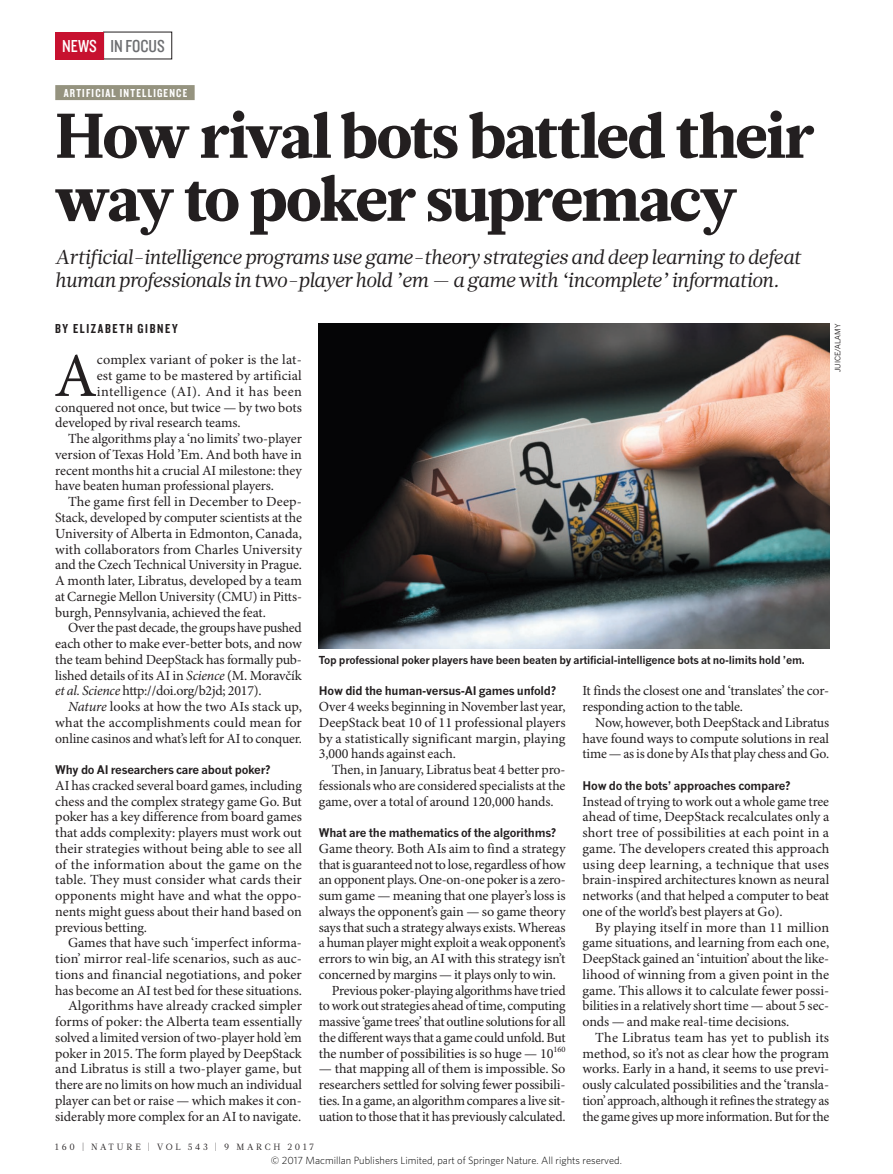
<style>
.page{position:relative;width:893px;height:1174px;background:#fff}
.page>*{position:absolute;margin:0;border:0;box-sizing:border-box;transform-origin:0 0}
.HEAD_42{font:900 63px/63px "Glosa Math";letter-spacing:-.025em;color:#231f20}
.BODY_DROP_CAP{font:62.4px "Minion Pro";color:#231f20}
.INTRO{font:italic 20.25px/23.7px "Glosa Math";letter-spacing:-.01em;color:#231f20}
.t1{font:18px "Knockout 29 Junior Ltweight";color:#6c6d70}
.BODY_INDENT{font:13.95px/15.8px "Minion Pro";letter-spacing:-.015em;color:#231f20;text-align:justify}
.BODY_1ST_PARA{font:13.95px/15.8px "Minion Pro";letter-spacing:-.01em;color:#231f20;text-align:justify}
.BODY_DROP_CAP-2{font:13.95px "Minion Pro";color:#231f20}
.BODY_DROP_CAP-3{font:13.95px "Minion Pro";letter-spacing:.03em;color:#231f20}
.AUTHOR_BYLINE{font:13.5px "Knockout 49 Liteweight";letter-spacing:.12em;color:#231f20}
.SUBJECT_STRAP{font:12px "Knockout 49 Liteweight";letter-spacing:.1em;color:#fff}
.Q_A_QUESTION{font:700 11.7px "News Gothic MTOT";letter-spacing:-.02em;color:#231f20}
.PIC_CAPTION{font:700 10.8px "News Gothic MTOT";letter-spacing:-.02em;color:#231f20}
.t2{font:300 10.5px "Whitney";color:#000}
.t3{font:9px "Glosa Math";letter-spacing:.3em;color:#231f20}
.PIC_CREDIT{font:7.5px "News Gothic MTOT";color:#231f20}
.s1{color:#fff}
.s2{font-style:italic}
</style>
<div class="page">
<div style="left:55px;top:85px;width:140px;height:15px;background:#95937f"></div>
<img style="left:319px;top:324px;width:510px;height:324px">
<div style="left:55px;top:32px;width:49px;height:27px;background:#c7112f"></div>
<p class="t1" style="left:62px;top:34px;width:104px"><span class="s1">NEWS</span> IN FOCUS</p>
<p class="SUBJECT_STRAP" style="left:64px;top:85px;width:125px">ARTIFICIAL INTELLIGENCE</p>
<p class="HEAD_42" style="left:55px;top:105px;width:760px">How rival bots battled their way to poker supremacy</p>
<p class="INTRO" style="left:55px;top:245px;width:747px">Artificial-intelligence programs use game-theory strategies and deep learning to defeat human professionals in two-player hold ’em — a game with ‘incomplete’ information.</p>
<p class="AUTHOR_BYLINE" style="left:55px;top:320px;width:124px">BY ELIZABETH GIBNEY</p>
<p class="BODY_DROP_CAP" style="left:54px;top:339px;width:45px">A</p>
<p class="BODY_DROP_CAP-2" style="left:97px;top:351px;width:207px">complex variant of poker is the lat-</p>
<p class="PIC_CREDIT" style="left:833px;top:372px;width:50px;rotate:-90deg">JUICE/ALAMY</p>
<p class="BODY_DROP_CAP-2" style="left:97px;top:367px;width:207px">est game to be mastered by artificial</p>
<p class="BODY_DROP_CAP-3" style="left:97px;top:383px;width:207px">intelligence (AI). And it has been</p>
<p class="BODY_DROP_CAP-2" style="left:55px;top:399px;width:248px">conquered not once, but twice — by two bots</p>
<p class="BODY_DROP_CAP-2" style="left:55px;top:414px;width:187px">developed by rival research teams.</p>
<p class="BODY_INDENT" style="left:55px;top:431px;width:248px;text-indent:13px">The algorithms play a ‘no limits’ two-player version of Texas Hold ’Em. And both have in recent months hit a crucial AI milestone: they have beaten human professional players.</p>
<p class="BODY_INDENT" style="left:55px;top:494px;width:248px;text-indent:13px">The game first fell in December to Deep-Stack, developed by computer scientists at the University of Alberta in Edmonton, Canada, with collaborators from Charles University and the Czech Technical University in Prague.<br>A month later, Libratus, developed by a team at Carnegie Mellon University (CMU) in Pitts&shy;burgh, Pennsylvania, achieved the feat.</p>
<p class="BODY_INDENT" style="left:55px;top:620px;width:248px;text-indent:13px">Over the past decade, the groups have pushed each other to make ever-better bots, and now the team behind DeepStack has formally pub&shy;lished details of its AI in <span class="s2">Science</span> (M. Moravčík <span class="s2">et al. Science</span> http://doi.org/b2jd; 2017).</p>
<p class="BODY_INDENT" style="left:55px;top:699px;width:248px;text-indent:13px"><span class="s2">Nature</span> looks at how the two AIs stack up, what the accomplishments could mean for online casinos and what’s left for AI to conquer.</p>
<p class="Q_A_QUESTION" style="left:55px;top:762px;width:217px">Why do AI researchers care about poker?</p>
<p class="BODY_1ST_PARA" style="left:55px;top:778px;width:248px">AI has cracked several board games, including chess and the complex strategy game Go. But poker has a key difference from board games that adds complexity: players must work out their strategies without being able to see all of the information about the game on the table. They must consider what cards their opponents might have and what the oppo&shy;nents might guess about their hand based on previous betting.</p>
<p class="BODY_INDENT" style="left:55px;top:935px;width:248px;text-indent:13px">Games that have such ‘imperfect informa&shy;tion’ mirror real-life scenarios, such as auc&shy;tions and financial negotiations, and poker has become an AI test bed for these situations.</p>
<p class="BODY_INDENT" style="left:55px;top:998px;width:248px;text-indent:13px">Algorithms have already cracked simpler forms of poker: the Alberta team essentially solved a limited version of two-player hold ’em poker in 2015. The form played by DeepStack and Libratus is still a two-player game, but there are no limits on how much an individual player can bet or raise — which makes it con&shy;siderably more complex for an AI to navigate.</p>
<p class="PIC_CAPTION" style="left:319px;top:653px;width:487px">Top professional poker players have been beaten by artificial-intelligence bots at no-limits hold ’em.</p>
<p class="BODY_INDENT" style="left:583px;top:683px;width:248px">It finds the closest one and ‘translates’ the cor&shy;responding action to the table.</p>
<p class="BODY_INDENT" style="left:583px;top:715px;width:248px;text-indent:13px">Now, however, both DeepStack and Libratus have found ways to compute solutions in real time — as is done by AIs that play chess and Go.</p>
<p class="Q_A_QUESTION" style="left:583px;top:778px;width:210px">How do the bots’ approaches compare?</p>
<p class="BODY_1ST_PARA" style="left:583px;top:794px;width:248px">Instead of trying to work out a whole game tree ahead of time, DeepStack recalculates only a short tree of possibilities at each point in a game. The developers created this approach using deep learning, a technique that uses brain-inspired architectures known as neural networks (and that helped a computer to beat one of the world’s best players at Go).</p>
<p class="BODY_INDENT" style="left:583px;top:920px;width:248px;text-indent:13px">By playing itself in more than 11 million game situations, and learning from each one, DeepStack gained an ‘intuition’ about the like&shy;lihood of winning from a given point in the game. This allows it to calculate fewer possi&shy;bilities in a relatively short time — about 5 sec&shy;onds — and make real-time decisions.</p>
<p class="BODY_INDENT" style="left:583px;top:1030px;width:248px;text-indent:13px">The Libratus team has yet to publish its method, so it’s not as clear how the program works. Early in a hand, it seems to use previ&shy;ously calculated possibilities and the ‘transla&shy;tion’ approach, although it refines the strategy as the game gives up more information. But for the</p>
<p class="Q_A_QUESTION" style="left:319px;top:684px;width:239px">How did the human-versus-AI games unfold?</p>
<p class="BODY_1ST_PARA" style="left:319px;top:699px;width:248px">Over 4 weeks beginning in November last year, DeepStack beat 10 of 11 professional players by a statistically significant margin, playing 3,000 hands against each.</p>
<p class="BODY_INDENT" style="left:319px;top:762px;width:248px;text-indent:13px">Then, in January, Libratus beat 4 better pro&shy;fessionals who are considered specialists at the game, over a total of around 120,000 hands.</p>
<p class="Q_A_QUESTION" style="left:319px;top:825px;width:239px">What are the mathematics of the algorithms?</p>
<p class="BODY_1ST_PARA" style="left:319px;top:841px;width:248px">Game theory. Both AIs aim to find a strategy that is guaranteed not to lose, regardless of how an opponent plays. One-on-one poker is a zero&shy;sum game — meaning that one player’s loss is always the opponent’s gain — so game theory says that such a strategy always exists. Whereas a human player might exploit a weak opponent’s errors to win big, an AI with this strategy isn’t concerned by margins — it plays only to win.</p>
<p class="BODY_INDENT" style="left:319px;top:983px;width:248px;text-indent:13px">Previous poker-playing algorithms have tried to work out strategies ahead of time, computing massive ‘game trees’ that outline solutions for all the different ways that a game could unfold. But the number of possibilities is so huge — 10<sup>160</sup></p>
<p class="BODY_INDENT" style="left:319px;top:1061px;width:248px">— that mapping all of them is impossible. So researchers settled for solving fewer possibili&shy;ties. In a game, an algorithm compares a live sit&shy;uation to those that it has previously calculated.</p>
<p class="t3" style="left:55px;top:1141px;width:260px">160 | NATURE | VOL 543 | 9 MARCH 2017</p>
<p class="t2" style="left:271px;top:1153px;width:352px">© 2017 Macmillan Publishers Limited, part of Springer Nature. All rights reserved.</p>
</div>
